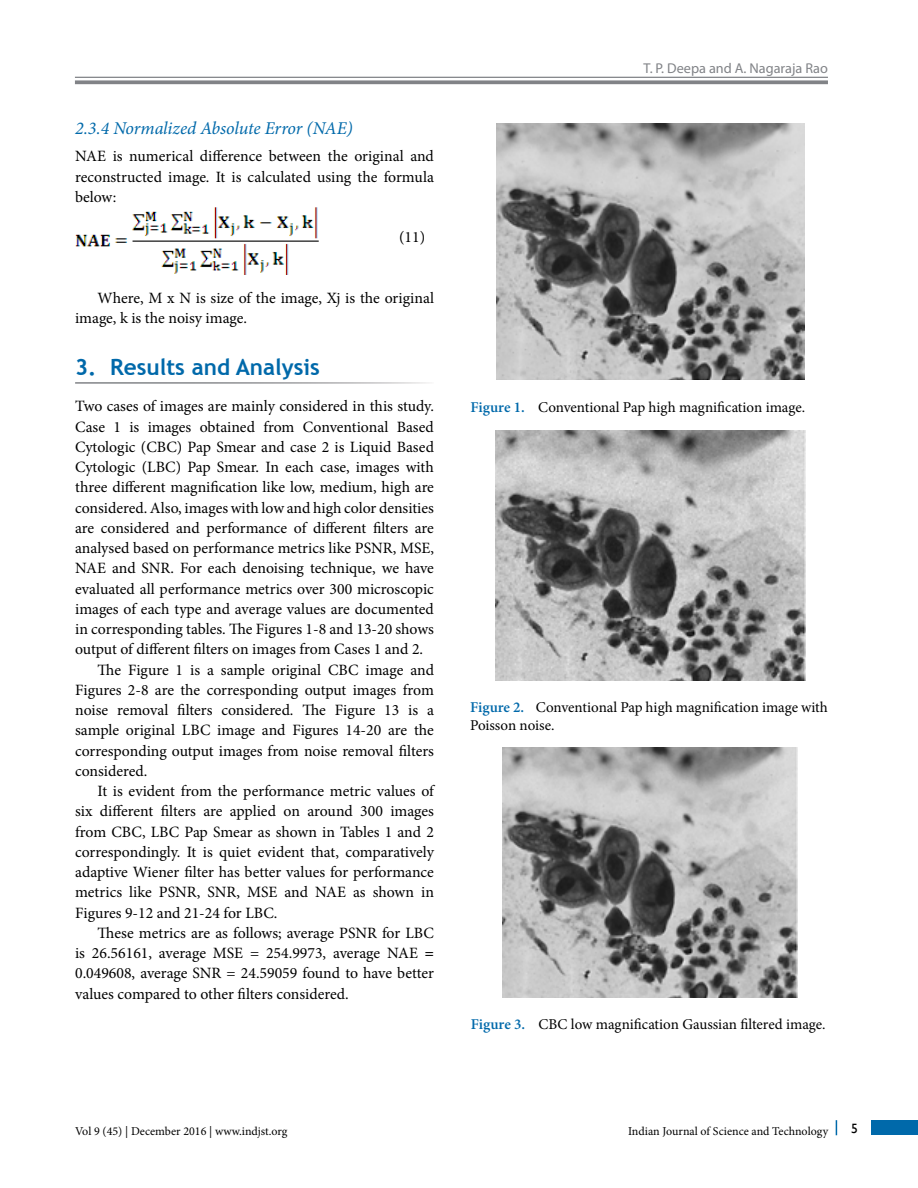
<style>
.page{position:relative;width:918px;height:1188px;background:#fff}
.page>*{position:absolute;margin:0;border:0;box-sizing:border-box;transform-origin:0 0}
.t1{font:700 22.5px "Trebuchet MS";color:#0069aa}
.t2{font:italic 18px "Minion Pro";letter-spacing:-.01em;color:#0069aa}
.t3{font:15.75px/20.2px "Minion Pro";color:#000;text-align:justify}
.t4{font:15px/18px "Minion Pro";letter-spacing:-.005em;color:#000}
.t5{font:14.25px "Myriad Pro";color:#818387}
.t6{font:13.5px "Gill Sans";color:#000}
.t7{font:12px "Minion Pro";color:#000}
.s1{font-weight:700}
.s2{font-weight:600;color:#0069aa}
</style>
<div class="page">
<hr style="left:75px;top:77px;width:753px;height:1px;background:#818387">
<svg style="left:75px;top:80px;width:753px;height:4px;background:#8e9094"></svg>
<div style="left:872px;top:1120px;width:46px;height:15px;background:#0069aa"></div>
<svg style="left:836px;top:1120px;width:1px;height:15px"></svg>
<img style="left:75px;top:207px;width:244px;height:68px">
<img style="left:497px;top:123px;width:307px;height:256px">
<img style="left:496px;top:431px;width:309px;height:249px">
<img style="left:502px;top:747px;width:296px;height:250px">
<p class="t2" style="left:75px;top:116px;width:279px">2.3.4 Normalized Absolute Error (NAE)</p>
<p class="t3" style="left:75px;top:146px;width:360px">NAE is numerical difference between the original and reconstructed image. It is calculated using the formula below:</p>
<p class="t3" style="left:399px;top:227px;width:28px">(11)</p>
<p class="t3" style="left:75px;top:288px;width:360px;text-indent:23px">Where, M x N is size of the image, Xj is the original image, k is the noisy image.</p>
<h1 class="t1" style="left:75px;top:352px;width:246px">3. Results and Analysis</h1>
<p class="t3" style="left:75px;top:396px;width:360px">Two cases of images are mainly considered in this study.</p>
<p class="t3" style="left:75px;top:417px;width:360px">Case 1 is images obtained from Conventional Based</p>
<p class="t3" style="left:75px;top:437px;width:360px">Cytologic (CBC) Pap Smear and case 2 is Liquid Based</p>
<p class="t3" style="left:75px;top:457px;width:360px">Cytologic (LBC) Pap Smear. In each case, images with</p>
<p class="t3" style="left:75px;top:477px;width:360px">three different magnification like low, medium, high are</p>
<p class="t3" style="left:75px;top:498px;width:360px">considered. Also, images with low and high color densities</p>
<p class="t3" style="left:75px;top:518px;width:360px">are considered and performance of different filters are</p>
<p class="t3" style="left:75px;top:538px;width:360px">analysed based on performance metrics like PSNR, MSE,</p>
<p class="t3" style="left:75px;top:558px;width:360px">NAE and SNR. For each denoising technique, we have</p>
<p class="t3" style="left:75px;top:579px;width:360px">evaluated all performance metrics over 300 microscopic</p>
<p class="t3" style="left:75px;top:599px;width:360px">images of each type and average values are documented</p>
<p class="t3" style="left:75px;top:619px;width:360px">in corresponding tables. The Figures 1-8 and 13-20 shows</p>
<p class="t3" style="left:75px;top:639px;width:350px">output of different filters on images from Cases 1 and 2.</p>
<p class="t3" style="left:98px;top:660px;width:338px">The Figure 1 is a sample original CBC image and</p>
<p class="t3" style="left:75px;top:680px;width:360px">Figures 2-8 are the corresponding output images from</p>
<p class="t3" style="left:75px;top:700px;width:360px">noise removal filters considered. The Figure 13 is a</p>
<p class="t3" style="left:75px;top:720px;width:360px">sample original LBC image and Figures 14-20 are the</p>
<p class="t3" style="left:75px;top:741px;width:360px">corresponding output images from noise removal filters</p>
<p class="t3" style="left:75px;top:761px;width:74px">considered.</p>
<p class="t3" style="left:98px;top:781px;width:338px">It is evident from the performance metric values of</p>
<p class="t3" style="left:75px;top:801px;width:360px">six different filters are applied on around 300 images</p>
<p class="t3" style="left:75px;top:822px;width:360px">from CBC, LBC Pap Smear as shown in Tables 1 and 2</p>
<p class="t3" style="left:75px;top:842px;width:360px">correspondingly. It is quiet evident that, comparatively</p>
<p class="t3" style="left:75px;top:862px;width:360px">adaptive Wiener filter has better values for performance</p>
<p class="t3" style="left:75px;top:882px;width:360px">metrics like PSNR, SNR, MSE and NAE as shown in</p>
<p class="t3" style="left:75px;top:903px;width:204px">Figures 9-12 and 21-24 for LBC.</p>
<p class="t3" style="left:98px;top:923px;width:338px">These metrics are as follows; average PSNR for LBC</p>
<p class="t3" style="left:75px;top:943px;width:360px">is 26.56161, average MSE = 254.9973, average NAE <span class="s1">=</span></p>
<p class="t3" style="left:75px;top:963px;width:360px">0.049608, average SNR = 24.59059 found to have better</p>
<p class="t3" style="left:75px;top:984px;width:275px">values compared to other filters considered.</p>
<p class="t5" style="left:643px;top:60px;width:186px">T. P. Deepa and A. Nagaraja Rao</p>
<p class="t4" style="left:470px;top:398px;width:336px"><span class="s2">Figure 1.</span> Conventional Pap high magnification image.</p>
<p class="t4" style="left:470px;top:698px;width:359px"><span class="s2">Figure 2.</span> Conventional Pap high magnification image with<br>Poisson noise.</p>
<p class="t4" style="left:471px;top:1015px;width:356px"><span class="s2">Figure 3.</span> CBC low magnification Gaussian filtered image.</p>
<p class="t7" style="left:75px;top:1123px;width:214px">Vol 9 (45) | December 2016 | www.indjst.org</p>
<p class="t7" style="left:628px;top:1123px;width:202px">Indian Journal of Science and Technology</p>
<p class="t6" style="left:851px;top:1121px;width:8px">5</p>
</div>
